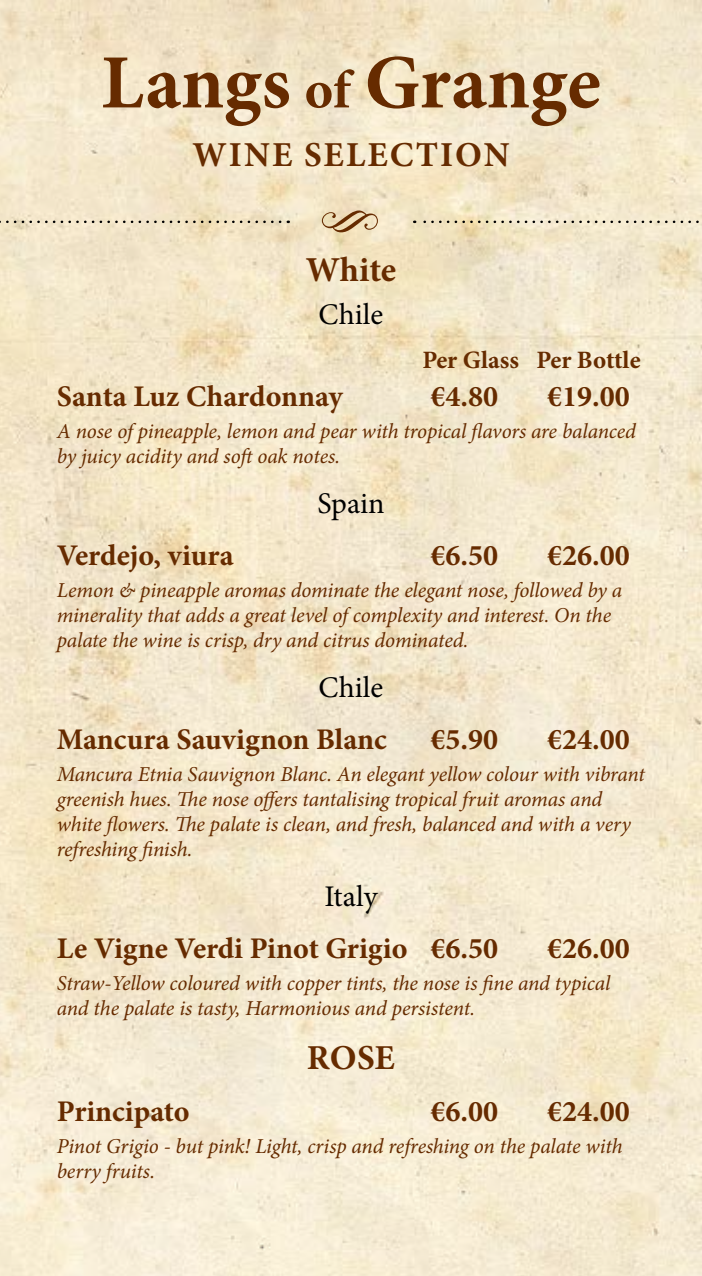
<style>
.page{position:relative;width:702px;height:1276px;background:#fff}
.page>*{position:absolute;margin:0;border:0;box-sizing:border-box;transform-origin:0 0}
.t1{font:700 76.75px "Minion Pro";letter-spacing:-.005em;color:#662b00}
.t2{font:74px "Type Embellishments One Plain";color:#662b00}
.t3{font:700 35px "Minion Pro";letter-spacing:.05em;color:#662b00}
.t4{font:700 30px "Minion Pro";color:#662b00}
.t5{font:30px "Minion Pro";color:#000}
.t6{font:700 25px "Minion Pro";color:#662b00}
.t7{font:italic 21.25px/25px "Minion Pro";letter-spacing:-.01em;color:#662b00}
.s1{font-size:54.25px}
</style>
<div class="page">
<img style="left:0;top:0;width:702px;height:1276px">
<svg style="left:0;top:221px;width:280px;height:2px"></svg>
<svg style="left:414px;top:221px;width:288px;height:2px"></svg>
<h1 class="t1" style="left:101px;top:29px;width:501px">Langs <span class="s1">of</span> Grange</h1>
<h3 class="t3" style="left:192px;top:130px;width:319px">WINE SELECTION</h3>
<h2 class="t2" style="left:318px;top:192px;width:64px">S</h2>
<h3 class="t3" style="left:306px;top:245px;width:92px">White</h3>
<h3 class="t5" style="left:318px;top:294px;width:66px">Chile</h3>
<p class="t6" style="left:422px;top:343px;width:220px">Per Glass Per Bottle</p>
<h3 class="t4" style="left:57px;top:375px;width:287px">Santa Luz Chardonnay</h3>
<h3 class="t4" style="left:430px;top:375px;width:69px">€4.80</h3>
<h3 class="t4" style="left:547px;top:375px;width:84px">€19.00</h3>
<p class="t7" style="left:57px;top:419px;width:580px">A nose of pineapple, lemon and pear with tropical flavors are balanced by juicy acidity and soft oak notes.</p>
<h3 class="t5" style="left:317px;top:483px;width:69px">Spain</h3>
<h3 class="t4" style="left:57px;top:534px;width:178px">Verdejo, viura</h3>
<h3 class="t4" style="left:430px;top:534px;width:69px">€6.50</h3>
<h3 class="t4" style="left:547px;top:534px;width:84px">€26.00</h3>
<p class="t7" style="left:57px;top:577px;width:567px">Lemon &amp; pineapple aromas dominate the elegant nose, followed by a minerality that adds a great level of complexity and interest. On the palate the wine is crisp, dry and citrus dominated.</p>
<h3 class="t5" style="left:318px;top:667px;width:66px">Chile</h3>
<h3 class="t4" style="left:57px;top:718px;width:331px">Mancura Sauvignon Blanc</h3>
<h3 class="t4" style="left:430px;top:718px;width:69px">€5.90</h3>
<h3 class="t4" style="left:547px;top:718px;width:84px">€24.00</h3>
<p class="t7" style="left:57px;top:761px;width:589px">Mancura Etnia Sauvignon Blanc. An elegant yellow colour with vibrant greenish hues. The nose offers tantalising tropical fruit aromas and white flowers. The palate is clean, and fresh, balanced and with a very refreshing finish.</p>
<h3 class="t5" style="left:324px;top:876px;width:54px">Italy</h3>
<h3 class="t4" style="left:57px;top:927px;width:443px">Le Vigne Verdi Pinot Grigio €6.50</h3>
<h3 class="t4" style="left:547px;top:927px;width:84px">€26.00</h3>
<p class="t7" style="left:57px;top:970px;width:555px">Straw-Yellow coloured with copper tints, the nose is fine and typical and the palate is tasty, Harmonious and persistent.</p>
<h3 class="t3" style="left:307px;top:1033px;width:89px">ROSE</h3>
<h3 class="t4" style="left:57px;top:1090px;width:134px">Principato</h3>
<h3 class="t4" style="left:430px;top:1090px;width:69px">€6.00</h3>
<h3 class="t4" style="left:547px;top:1090px;width:84px">€24.00</h3>
<p class="t7" style="left:57px;top:1133px;width:567px">Pinot Grigio - but pink! Light, crisp and refreshing on the palate with berry fruits.</p>
</div>
